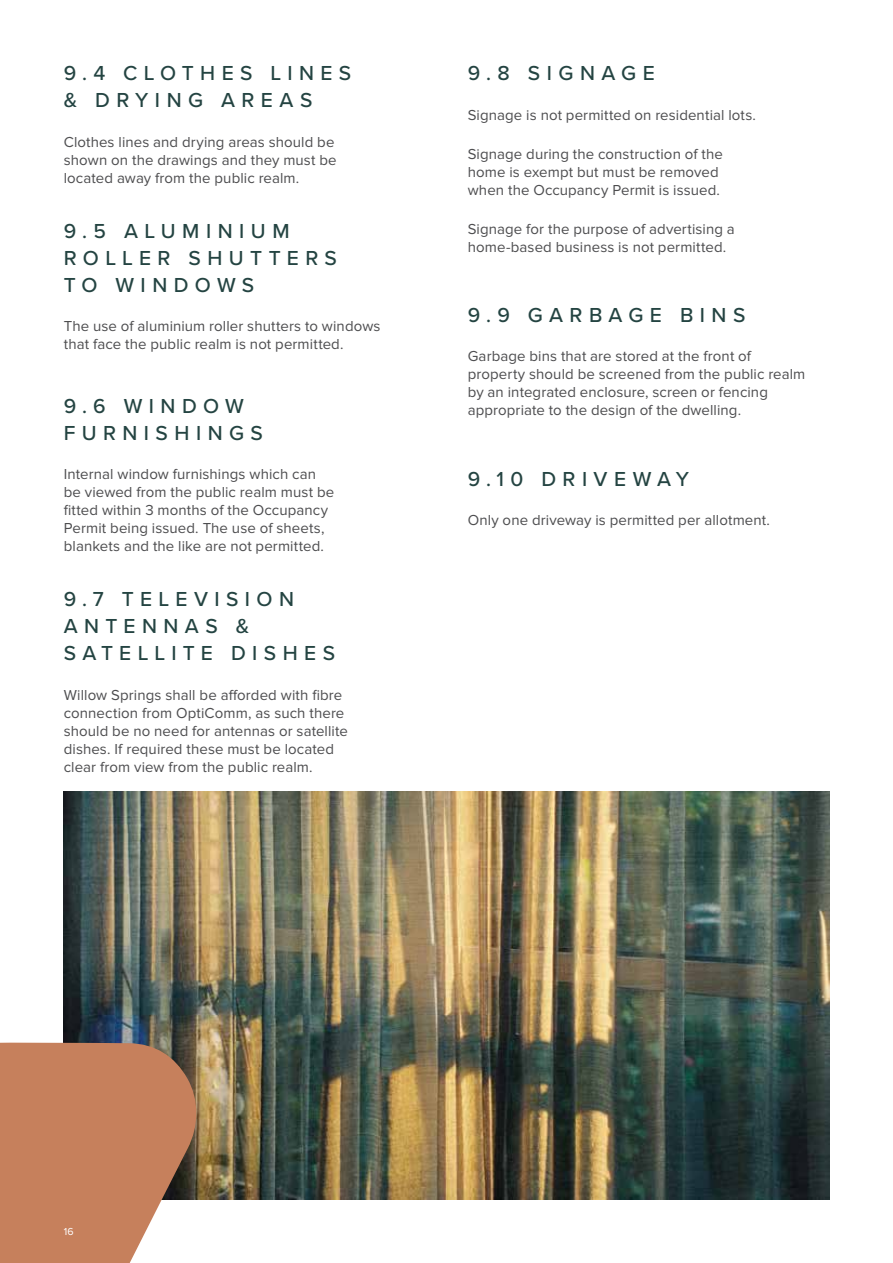
<style>
.page{position:relative;width:893px;height:1263px;background:#fff}
.page>*{position:absolute;margin:0;border:0;box-sizing:border-box;transform-origin:0 0}
.t1{font:500 21px/27px "Proxima Nova";letter-spacing:.305em;color:#244442}
.t2{font:15px/18px "Proxima Nova";letter-spacing:.005em;color:#4d4d4f}
.t3{font:10.5px "Proxima Nova";color:#fff}
</style>
<div class="page">
<img style="left:64px;top:792px;width:765px;height:407px">
<svg style="left:0;top:1042px;width:199px;height:221px;background:#c28666"></svg>
<h1 class="t1" style="left:64px;top:59px;width:289px">9.4 CLOTHES LINES &amp; DRYING AREAS</h1>
<p class="t2" style="left:64px;top:133px;width:274px">Clothes lines and drying areas should be shown on the drawings and they must be located away from the public realm.</p>
<h1 class="t1" style="left:64px;top:216px;width:275px">9.5 ALUMINIUM<br>ROLLER SHUTTERS<br>TO WINDOWS</h1>
<p class="t2" style="left:64px;top:318px;width:318px">The use of aluminium roller shutters to windows that face the public realm is not permitted.</p>
<h1 class="t1" style="left:64px;top:392px;width:201px">9.6 WINDOW<br>FURNISHINGS</h1>
<p class="t2" style="left:64px;top:466px;width:272px">Internal window furnishings which can be viewed from the public realm must be fitted within 3 months of the Occupancy Permit being issued. The use of sheets, blankets and the like are not permitted.</p>
<h1 class="t1" style="left:64px;top:585px;width:273px">9.7 TELEVISION<br>ANTENNAS &amp;<br>SATELLITE DISHES</h1>
<p class="t2" style="left:64px;top:686px;width:286px">Willow Springs shall be afforded with fibre connection from OptiComm, as such there should be no need for antennas or satellite dishes. If required these must be located clear from view from the public realm.</p>
<h1 class="t1" style="left:468px;top:59px;width:189px">9.8 SIGNAGE</h1>
<p class="t2" style="left:468px;top:106px;width:290px">Signage is not permitted on residential lots.</p>
<p class="t2" style="left:468px;top:146px;width:257px">Signage during the construction of the home is exempt but must be removed when the Occupancy Permit is issued.</p>
<p class="t2" style="left:468px;top:221px;width:269px">Signage for the purpose of advertising a home-based business is not permitted.</p>
<h1 class="t1" style="left:468px;top:301px;width:279px">9.9 GARBAGE BINS</h1>
<p class="t2" style="left:468px;top:348px;width:339px">Garbage bins that are stored at the front of property should be screened from the public realm by an integrated enclosure, screen or fencing appropriate to the design of the dwelling.</p>
<h1 class="t1" style="left:468px;top:464px;width:223px">9.10 DRIVEWAY</h1>
<p class="t2" style="left:468px;top:511px;width:304px">Only one driveway is permitted per allotment.</p>
<p class="t3" style="left:64px;top:1227px;width:12px">16</p>
</div>
